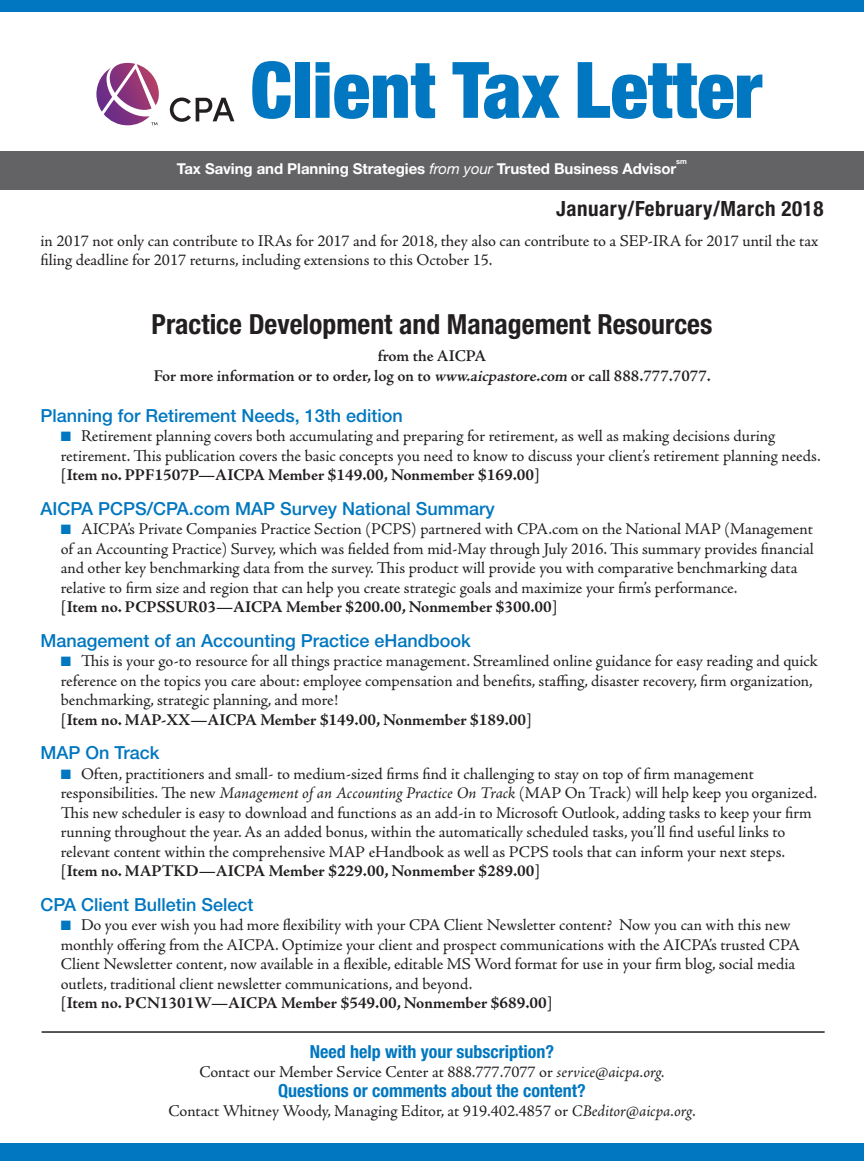
<style>
.page{position:relative;width:864px;height:1161px;background:#fff}
.page>*{position:absolute;margin:0;border:0;box-sizing:border-box;transform-origin:0 0}
.t1{font:900 condensed 78px "Helvetica Neue";color:#0077c0}
.t2{font:700 condensed 27.75px "Helvetica Neue";color:#231f20}
.t3{font:700 condensed 21px "Helvetica Neue";letter-spacing:.025em;color:#231f20}
.t4{font:500 18px "Helvetica Neue";color:#0077c0}
.t5{font:700 condensed 18px "Helvetica Neue";color:#0077c0}
.t6{font:16.5px/19.5px "Adobe Jenson Pro";letter-spacing:-.005em;color:#231f20}
.t7{font:700 16.5px "Adobe Jenson Pro";letter-spacing:-.005em;color:#231f20}
.t8{font:600 16.5px/19.8px "Adobe Jenson Pro";letter-spacing:-.005em;color:#231f20;text-align:center}
.t9{font:700 15px "Helvetica Neue";letter-spacing:-.005em;color:#fff}
.t10{font:700 7.5px "Helvetica Neue";color:#fff}
.s1{font-weight:400;font-style:italic}
.s2{font-style:italic}
.s3{color:#0077c0}
</style>
<div class="page">
<div style="left:0;top:151px;width:864px;height:38px;background:#636366"></div>
<div style="left:0;top:0;width:864px;height:12px;background:#0077c0"></div>
<div style="left:0;top:1143px;width:864px;height:18px;background:#0077c0"></div>
<svg style="left:96px;top:63px;width:63px;height:62px"></svg>
<svg style="left:170px;top:98px;width:64px;height:24px"></svg>
<hr style="left:42px;top:1031px;width:783px;height:2px;background:#231f20">
<h1 class="t1" style="left:250px;top:42px;width:513px">Client Tax Letter</h1>
<p class="t10" style="left:676px;top:157px;width:12px">sm</p>
<p class="t3" style="left:556px;top:196px;width:269px">January/February/March 2018</p>
<p class="t9" style="left:177px;top:159px;width:501px">Tax Saving and Planning Strategies <span class="s1">from your</span> Trusted Business Advisor</p>
<p class="t6" style="left:41px;top:231px;width:779px">in 2017 not only can contribute to IRAs for 2017 and for 2018, they also can contribute to a SEP-IRA for 2017 until the tax filing deadline for 2017 returns, including extensions to this October 15.</p>
<h2 class="t2" style="left:152px;top:308px;width:562px">Practice Development and Management Resources</h2>
<p class="t8" style="left:154px;top:346px;width:559px">from the AICPA<br>For more information or to order, log on to <span class="s2">www.aicpastore.com</span> or call 888.777.7077.</p>
<p class="t4" style="left:40px;top:405px;width:364px">Planning for Retirement Needs, 13th edition</p>
<p class="t6" style="left:61px;top:427px;width:761px"><span class="s3">■</span> Retirement planning covers both accumulating and preparing for retirement, as well as making decisions during retirement. This publication covers the basic concepts you need to know to discuss your client’s retirement planning needs.</p>
<p class="t7" style="left:61px;top:466px;width:481px">[Item no. PPF1507P—AICPA Member $149.00, Nonmember $169.00]</p>
<p class="t4" style="left:40px;top:498px;width:456px">AICPA PCPS/CPA.com MAP Survey National Summary</p>
<p class="t6" style="left:61px;top:520px;width:755px"><span class="s3">■</span> AICPA’s Private Companies Practice Section (PCPS) partnered with CPA.com on the National MAP (Management of an Accounting Practice) Survey, which was fielded from mid-May through July 2016. This summary provides financial and other key benchmarking data from the survey. This product will provide you with comparative benchmarking data relative to firm size and region that can help you create strategic goals and maximize your firm’s performance.</p>
<p class="t7" style="left:61px;top:598px;width:498px">[Item no. PCPSSUR03—AICPA Member $200.00, Nonmember $300.00]</p>
<p class="t4" style="left:40px;top:630px;width:432px">Management of an Accounting Practice eHandbook</p>
<p class="t6" style="left:61px;top:652px;width:759px"><span class="s3">■</span> This is your go-to resource for all things practice management. Streamlined online guidance for easy reading and quick reference on the topics you care about: employee compensation and benefits, staffing, disaster recovery, firm organization, benchmarking, strategic planning, and more!</p>
<p class="t7" style="left:61px;top:710px;width:473px">[Item no. MAP-XX—AICPA Member $149.00, Nonmember $189.00]</p>
<p class="t4" style="left:40px;top:742px;width:121px">MAP On Track</p>
<p class="t6" style="left:61px;top:764px;width:758px"><span class="s3">■</span> Often, practitioners and small- to medium-sized firms find it challenging to stay on top of firm management responsibilities. The new <span class="s2">Management of an Accounting Practice On Track</span> (MAP On Track) will help keep you organized.<br>This new scheduler is easy to download and functions as an add-in to Microsoft Outlook, adding tasks to keep your firm running throughout the year. As an added bonus, within the automatically scheduled tasks, you’ll find useful links to relevant content within the comprehensive MAP eHandbook as well as PCPS tools that can inform your next steps.</p>
<p class="t7" style="left:61px;top:862px;width:481px">[Item no. MAPTKD—AICPA Member $229.00, Nonmember $289.00]</p>
<p class="t4" style="left:40px;top:894px;width:215px">CPA Client Bulletin Select</p>
<p class="t6" style="left:61px;top:916px;width:741px"><span class="s3">■</span> Do you ever wish you had more flexibility with your CPA Client Newsletter content? Now you can with this new monthly offering from the AICPA. Optimize your client and prospect communications with the AICPA’s trusted CPA Client Newsletter content, now available in a flexible, editable MS Word format for use in your firm blog, social media outlets, traditional client newsletter communications, and beyond.</p>
<p class="t7" style="left:61px;top:994px;width:493px">[Item no. PCN1301W—AICPA Member $549.00, Nonmember $689.00]</p>
<p class="t5" style="left:310px;top:1041px;width:246px">Need help with your subscription?</p>
<p class="t6" style="left:199px;top:1063px;width:467px">Contact our Member Service Center at 888.777.7077 or <span class="s2">service@aicpa.org.</span></p>
<p class="t5" style="left:278px;top:1080px;width:309px">Questions or comments about the content?</p>
<p class="t6" style="left:169px;top:1102px;width:529px">Contact Whitney Woody, Managing Editor, at 919.402.4857 or <span class="s2">CBeditor@aicpa.org</span>.</p>
</div>
